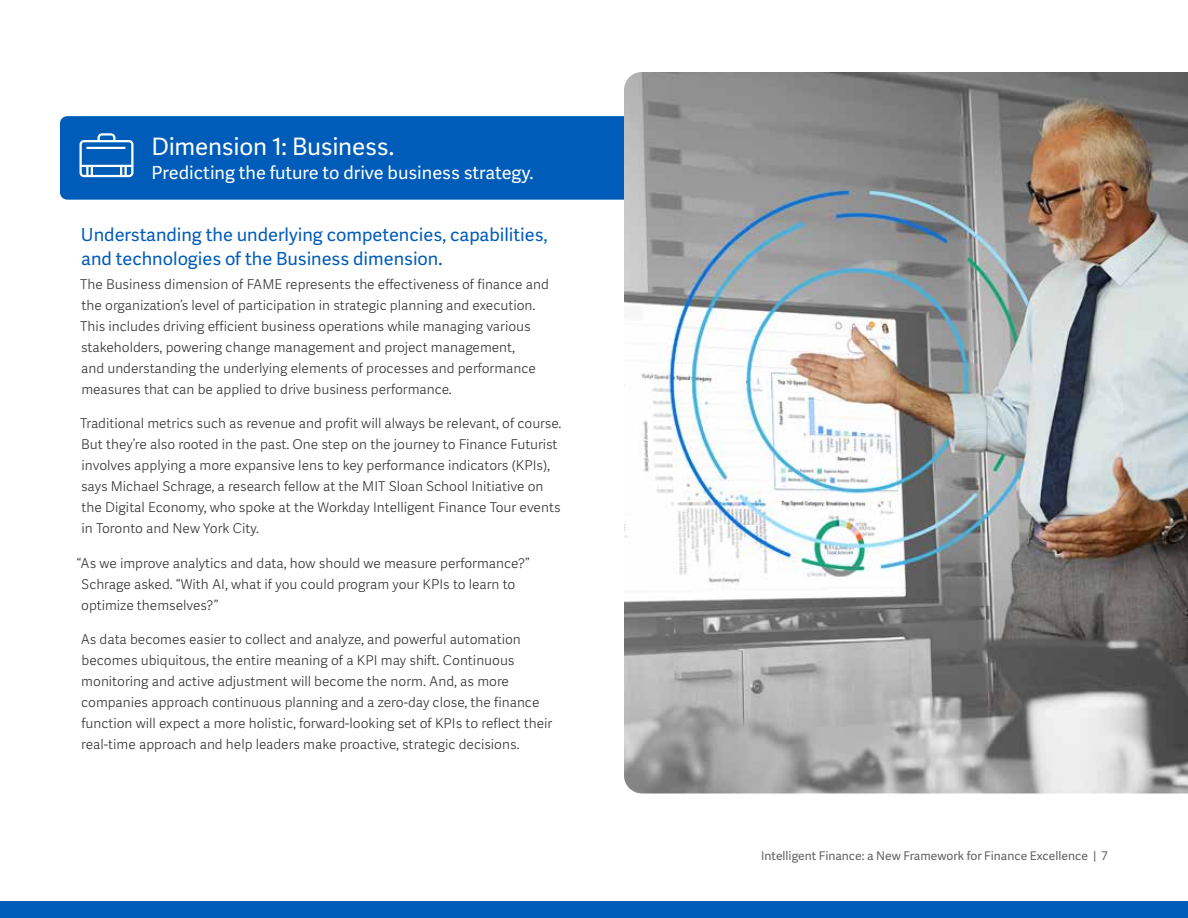
<style>
.page{position:relative;width:1188px;height:918px;background:#fff}
.page>*{position:absolute;margin:0;border:0;box-sizing:border-box;transform-origin:0 0}
.t1{font:24px "Workday Adelle Sans";letter-spacing:-.01em;color:#fff}
.t2{font:18px/24px "Workday Adelle Sans";color:#005cb9}
.t3{font:18px "Workday Adelle Sans";color:#fff}
.t4{font:300 13.5px/21px "Workday Adelle Sans";color:#333}
.t5{font:12px "Workday Adelle Sans";color:#616161}
</style>
<div class="page">
<div style="left:60px;top:116px;width:610px;height:84px;background:#005cb9;border-radius:7px"></div>
<img style="left:624px;top:72px;width:564px;height:722px">
<div style="left:0;top:902px;width:1188px;height:16px;background:#005cb9"></div>
<svg style="left:79px;top:133px;width:54px;height:44px"></svg>
<h1 class="t1" style="left:152px;top:133px;width:244px">Dimension 1: Business.</h1>
<h2 class="t3" style="left:152px;top:162px;width:384px">Predicting the future to drive business strategy.</h2>
<h2 class="t2" style="left:81px;top:223px;width:468px">Understanding the underlying competencies, capabilities, and technologies of the Business dimension.</h2>
<p class="t4" style="left:80px;top:274px;width:470px">The Business dimension of FAME represents the effectiveness of finance and the organization’s level of participation in strategic planning and execution.<br>This includes driving efficient business operations while managing various stakeholders, powering change management and project management,<br>and understanding the underlying elements of processes and performance measures that can be applied to drive business performance.</p>
<p class="t4" style="left:80px;top:414px;width:483px">Traditional metrics such as revenue and profit will always be relevant, of course.<br>But they’re also rooted in the past. One step on the journey to Finance Futurist involves applying a more expansive lens to key performance indicators (KPIs), says Michael Schrage, a research fellow at the MIT Sloan School Initiative on the Digital Economy, who spoke at the Workday Intelligent Finance Tour events in Toronto and New York City.</p>
<p class="t4" style="left:81px;top:553px;width:450px;text-indent:-4px">“As we improve analytics and data, how should we measure performance?”<br>Schrage asked. “With AI, what if you could program your KPIs to learn to optimize themselves?”</p>
<p class="t4" style="left:81px;top:630px;width:473px">As data becomes easier to collect and analyze, and powerful automation becomes ubiquitous, the entire meaning of a KPI may shift. Continuous monitoring and active adjustment will become the norm. And, as more companies approach continuous planning and a zero-day close, the finance function will expect a more holistic, forward-looking set of KPIs to reflect their real-time approach and help leaders make proactive, strategic decisions.</p>
<p class="t5" style="left:761px;top:849px;width:348px">Intelligent Finance: a New Framework for Finance Excellence | 7</p>
</div>
